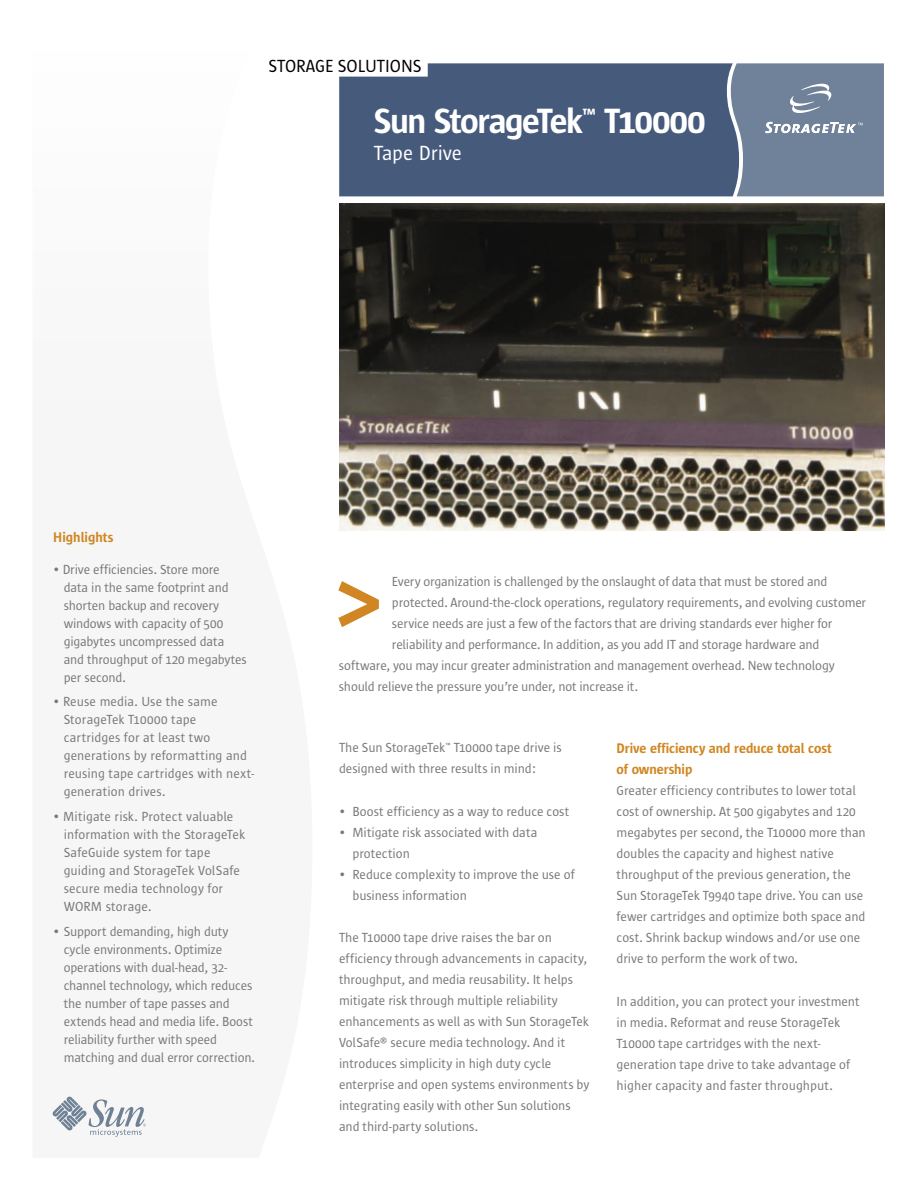
<style>
.page{position:relative;width:918px;height:1188px;background:#fff}
.page>*{position:absolute;margin:0;border:0;box-sizing:border-box;transform-origin:0 0}
.t1{font:600 96px "Sun Sans";color:#d08723}
._00_0_Product_Title{font:600 36px "Sun Sans";letter-spacing:-.035em;color:#fff}
._00_2_Product_sub-title{font:21px "Sun Sans";letter-spacing:-.005em;color:#fff}
.t2{font:18px "Sun Sans";color:#000}
._03_0_Head1{font:600 14.25px/21px "Sun Sans";letter-spacing:-.005em;color:#d08723}
._01_0_Highlights_Title{font:600 14.25px "Sun Sans";letter-spacing:.005em;color:#d08723}
._02_1_Body{font:13.5px/21px "Sun Sans";letter-spacing:-.01em;color:#78797b}
._01_1_SUN_Highlights_bullet___spec_bullet{font:13.5px/18px "Sun Sans";letter-spacing:-.005em;color:#78797b}
._04_0_Bullet1{font:13.5px/21px "Sun Sans";letter-spacing:-.005em;color:#78797b}
._04_0_Bullet1_Last{font:13.5px/21px "Sun Sans";letter-spacing:-.005em;color:#78797b}
</style>
<div class="page">
<div style="left:339px;top:63px;width:392px;height:133px;background:#465a7c"></div>
<svg style="left:731px;top:63px;width:153px;height:133px;background:#77889e"></svg>
<svg style="left:53px;top:1097px;width:93px;height:40px"></svg>
<img style="left:339px;top:203px;width:545px;height:328px">
<p class="t2" style="left:269px;top:56px;width:155px">STORAGE SOLUTIONS</p>
<p class="_00_0_Product_Title" style="left:374px;top:102px;width:333px">Sun StorageTek™ T10000</p>
<p class="_00_2_Product_sub-title" style="left:374px;top:142px;width:90px">Tape Drive</p>
<p class="_01_0_Highlights_Title" style="left:53px;top:530px;width:62px">Highlights</p>
<p class="_01_1_SUN_Highlights_bullet___spec_bullet" style="left:64px;top:560px;width:185px;text-indent:-10px">• Drive efficiencies. Store more data in the same footprint and shorten backup and recovery windows with capacity of 500 gigabytes uncompressed data and throughput of 120 megabytes per second.</p>
<p class="_01_1_SUN_Highlights_bullet___spec_bullet" style="left:64px;top:693px;width:192px;text-indent:-10px">• Reuse media. Use the same<br>StorageTek T10000 tape cartridges for at least two generations by reformatting and reusing tape cartridges with next&shy;generation drives.</p>
<p class="_01_1_SUN_Highlights_bullet___spec_bullet" style="left:64px;top:808px;width:183px;text-indent:-10px">• Mitigate risk. Protect valuable information with the StorageTek<br>SafeGuide system for tape guiding and StorageTek VolSafe secure media technology for<br>WORM storage.</p>
<p class="_01_1_SUN_Highlights_bullet___spec_bullet" style="left:64px;top:922px;width:193px;text-indent:-10px">• Support demanding, high duty cycle environments. Optimize operations with dual-head, 32- channel technology, which reduces the number of tape passes and extends head and media life. Boost reliability further with speed matching and dual error correction.</p>
<p class="_02_1_Body" style="left:392px;top:572px;width:437px">Every organization is challenged by the onslaught of data that must be stored and</p>
<p class="_02_1_Body" style="left:392px;top:593px;width:476px">protected. Around-the-clock operations, regulatory requirements, and evolving customer</p>
<p class="_02_1_Body" style="left:392px;top:614px;width:442px">service needs are just a few of the factors that are driving standards ever higher for</p>
<p class="_02_1_Body" style="left:392px;top:635px;width:429px">reliability and performance. In addition, as you add IT and storage hardware and</p>
<p class="_02_1_Body" style="left:339px;top:656px;width:497px">software, you may incur greater administration and management overhead. New technology</p>
<p class="_02_1_Body" style="left:339px;top:677px;width:301px">should relieve the pressure you’re under, not increase it.</p>
<p class="t1" style="left:383px;top:662px;width:49px;rotate:-180deg">&lt;</p>
<p class="_02_1_Body" style="left:339px;top:737px;width:224px">The Sun StorageTek™ T10000 tape drive is designed with three results in mind:</p>
<p class="_04_0_Bullet1" style="left:339px;top:801px;width:232px">• Boost efficiency as a way to reduce cost</p>
<p class="_04_0_Bullet1" style="left:353px;top:822px;width:186px;text-indent:-14px">• Mitigate risk associated with data protection</p>
<p class="_04_0_Bullet1_Last" style="left:353px;top:864px;width:224px;text-indent:-14px">• Reduce complexity to improve the use of business information</p>
<p class="_02_1_Body" style="left:339px;top:928px;width:252px">The T10000 tape drive raises the bar on efficiency through advancements in capacity, throughput, and media reusability. It helps mitigate risk through multiple reliability enhancements as well as with Sun StorageTek VolSafe® secure media technology. And it introduces simplicity in high duty cycle enterprise and open systems environments by integrating easily with other Sun solutions and third-party solutions.</p>
<p class="_03_0_Head1" style="left:617px;top:738px;width:217px">Drive efficiency and reduce total cost of ownership</p>
<p class="_02_1_Body" style="left:617px;top:780px;width:251px">Greater efficiency contributes to lower total cost of ownership. At 500 gigabytes and 120 megabytes per second, the T10000 more than doubles the capacity and highest native throughput of the previous generation, the Sun StorageTek T9940 tape drive. You can use fewer cartridges and optimize both space and cost. Shrink backup windows and/or use one drive to perform the work of two.</p>
<p class="_02_1_Body" style="left:617px;top:991px;width:245px">In addition, you can protect your investment in media. Reformat and reuse StorageTek T10000 tape cartridges with the next&shy;generation tape drive to take advantage of higher capacity and faster throughput.</p>
</div>
